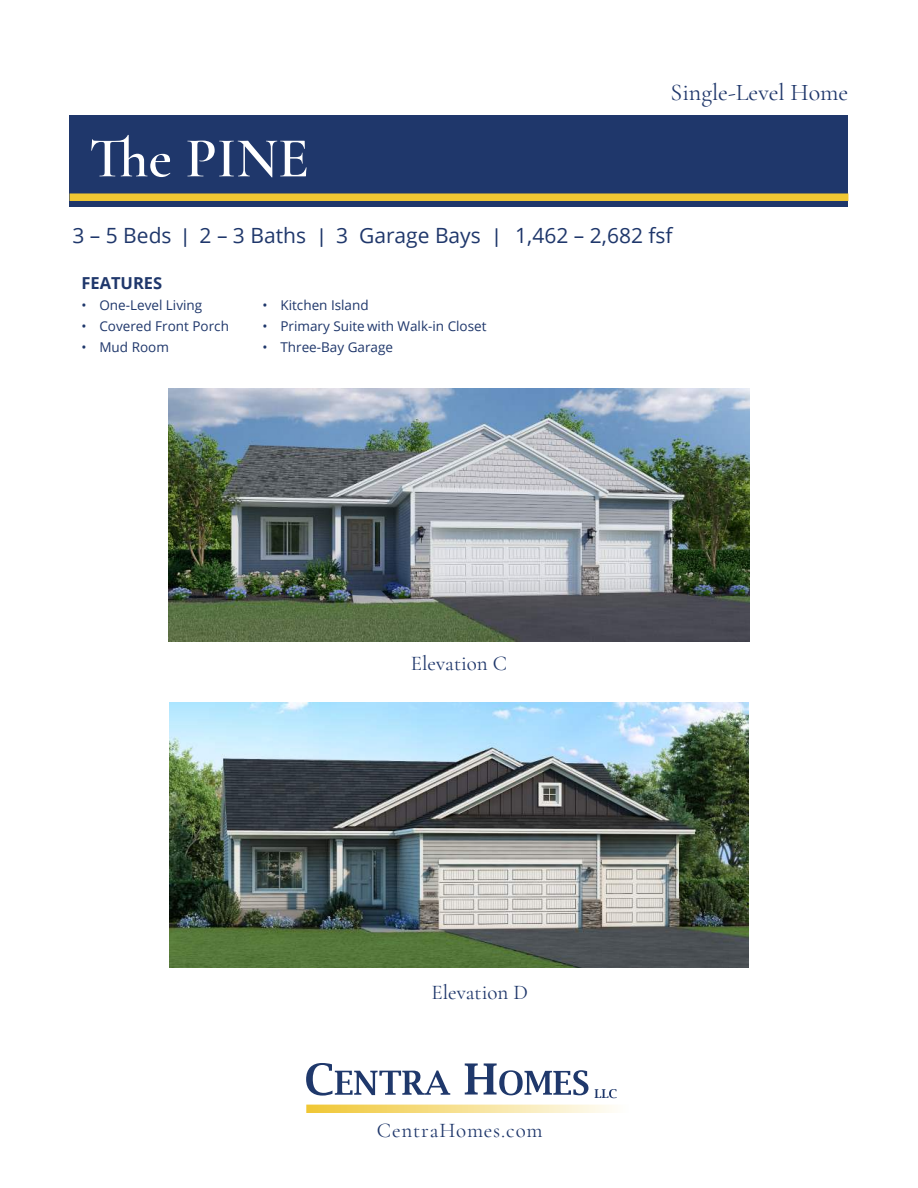
<style>
.page{position:relative;width:918px;height:1188px;background:#fff}
.page>*{position:absolute;margin:0;border:0;box-sizing:border-box;transform-origin:0 0}
.t1{font:600 57px "Cormorant Garamond";color:#fff}
.t2{font:24px "Cormorant Garamond";color:#1f376b}
.t3{font:21px "Open Sans";color:#1f376b}
.t4{font:21px "Cormorant Garamond";color:#1f376b}
.t5{font:21px "Cormorant Garamond";letter-spacing:.04em;color:#1f376b}
.t6{font:700 16.5px "Open Sans";color:#1f376b}
.t7{font:13.5px "Open Sans";color:#1f376b}
.s1{font-family:"Calibri"}
</style>
<div class="page">
<div style="left:70px;top:116px;width:778px;height:91px;background:#1f376b"></div>
<div style="left:70px;top:193px;width:778px;height:8px;background:#f0c733"></div>
<svg style="left:465px;top:1063px;width:123px;height:32px"></svg>
<svg style="left:306px;top:1063px;width:144px;height:33px"></svg>
<svg style="left:595px;top:1089px;width:22px;height:9px"></svg>
<img style="left:306px;top:1105px;width:308px;height:8px">
<img style="left:168px;top:389px;width:582px;height:253px">
<img style="left:170px;top:703px;width:578px;height:265px">
<h1 class="t1" style="left:89px;top:123px;width:222px">The PINE</h1>
<h2 class="t2" style="left:671px;top:77px;width:179px">Single-Level Home</h2>
<h3 class="t3" style="left:72px;top:221px;width:602px">3 – 5 Beds <span class="s1">|</span> 2 – 3 Baths <span class="s1">|</span> 3 Garage Bays <span class="s1">|</span> 1,462 – 2,682 fsf</h3>
<p class="t6" style="left:81px;top:271px;width:82px">FEATURES</p>
<p class="t7" style="left:81px;top:296px;width:122px">• One-Level Living</p>
<p class="t7" style="left:81px;top:317px;width:149px">• Covered Front Porch</p>
<p class="t7" style="left:81px;top:338px;width:89px">• Mud Room</p>
<p class="t7" style="left:262px;top:296px;width:108px">• Kitchen Island</p>
<p class="t7" style="left:262px;top:317px;width:226px">• Primary Suite with Walk-in Closet</p>
<p class="t7" style="left:262px;top:338px;width:132px">• Three-Bay Garage</p>
<h3 class="t4" style="left:411px;top:651px;width:98px">Elevation C</h3>
<h3 class="t4" style="left:431px;top:979px;width:98px">Elevation D</h3>
<h3 class="t5" style="left:377px;top:1118px;width:167px">CentraHomes.com</h3>
</div>
